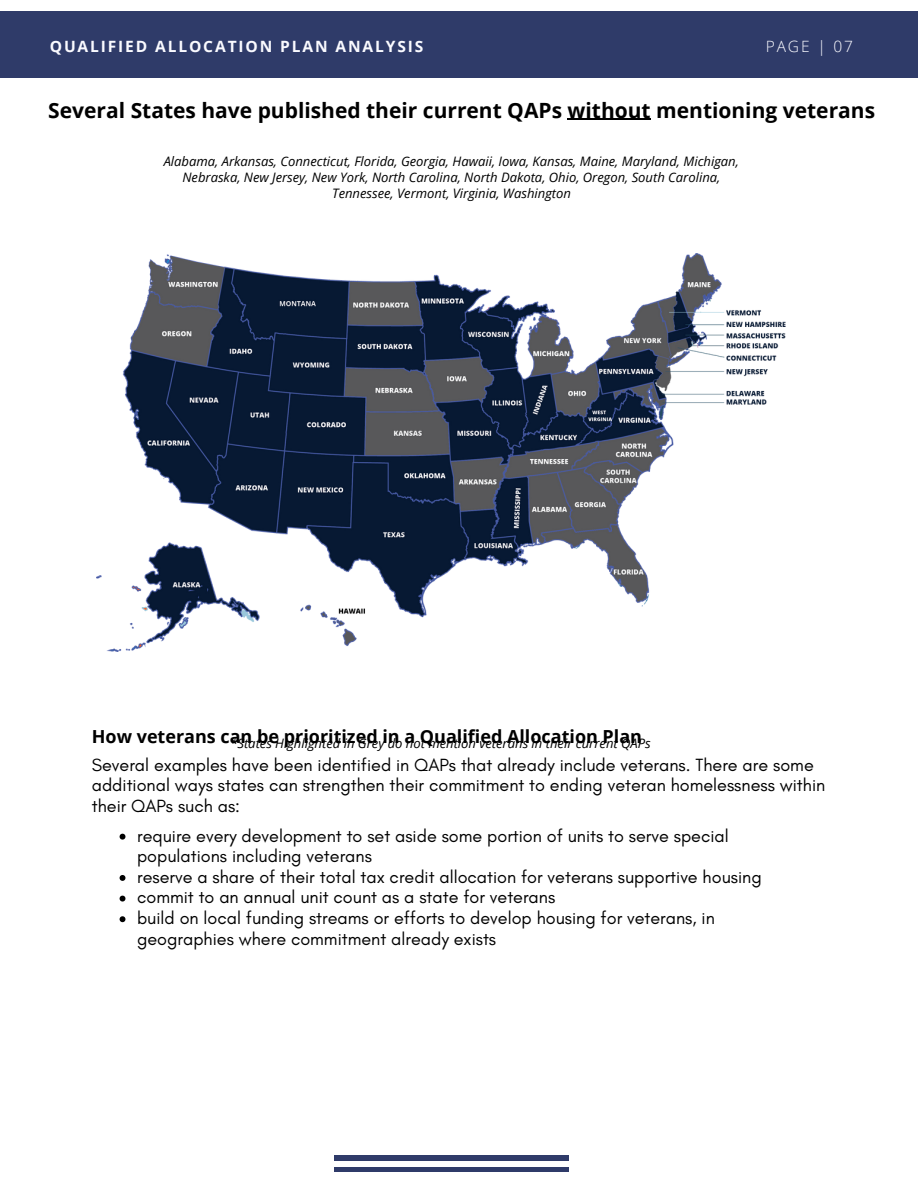
<style>
.page{position:relative;width:918px;height:1188px;background:#fff}
.page>*{position:absolute;margin:0;border:0;box-sizing:border-box;transform-origin:0 0}
.t1{font:700 21px "Open Sans";color:#000}
.t2{font:18px/20.7px "Glacial Indifference";color:#000}
.t3{font:700 18px "Open Sans";color:#000}
.t4{font:700 15.6px "Open Sans";letter-spacing:.12em;color:#fafaff}
.t5{font:300 15.6px "Open Sans";letter-spacing:.12em;color:#fafaff}
.t6{font:italic 13.05px "Open Sans";color:#000}
</style>
<div class="page">
<div style="left:0;top:11px;width:918px;height:67px;background:#2f3b69"></div>
<div style="left:335px;top:1167px;width:234px;height:5px;background:#2f3b69"></div>
<div style="left:335px;top:1156px;width:234px;height:5px;background:#2f3b69"></div>
<img style="left:97px;top:253px;width:688px;height:399px">
<hr style="left:568px;top:119px;width:83px;height:1px;background:#000">
<svg style="left:120px;top:834px;width:5px;height:6px"></svg>
<svg style="left:120px;top:875px;width:5px;height:6px"></svg>
<svg style="left:120px;top:896px;width:5px;height:6px"></svg>
<svg style="left:120px;top:916px;width:5px;height:6px"></svg>
<p class="t4" style="left:50px;top:36px;width:375px">QUALIFIED ALLOCATION PLAN ANALYSIS</p>
<p class="t5" style="left:766px;top:36px;width:89px">PAGE | 07</p>
<p class="t1" style="left:48px;top:95px;width:828px">Several States have published their current QAPs without mentioning veterans</p>
<p class="t6" style="left:164px;top:152px;width:577px">Alabama, Arkansas, Connecticut, Florida, Georgia, Hawaii, Iowa, Kansas, Maine, Maryland, Michigan,</p>
<p class="t6" style="left:182px;top:168px;width:539px">Nebraska, New Jersey, New York, North Carolina, North Dakota, Ohio, Oregon, South Carolina,</p>
<p class="t6" style="left:332px;top:184px;width:240px">Tennessee, Vermont, Virginia, Washington</p>
<p class="t3" style="left:92px;top:724px;width:552px">How veterans can be prioritized in a Qualified Allocation Plan</p>
<p class="t6" style="left:230px;top:734px;width:422px">*States Highlighted in Grey do not mention veterans in their current QAPs</p>
<p class="t2" style="left:92px;top:754px;width:735px">Several examples have been identified in QAPs that already include veterans. There are some additional ways states can strengthen their commitment to ending veteran homelessness within their QAPs such as:</p>
<p class="t2" style="left:137px;top:825px;width:593px">require every development to set aside some portion of units to serve special populations including veterans</p>
<p class="t2" style="left:137px;top:866px;width:626px">reserve a share of their total tax credit allocation for veterans supportive housing</p>
<p class="t2" style="left:137px;top:887px;width:420px">commit to an annual unit count as a state for veterans</p>
<p class="t2" style="left:137px;top:907px;width:579px">build on local funding streams or efforts to develop housing for veterans, in geographies where commitment already exists</p>
</div>
